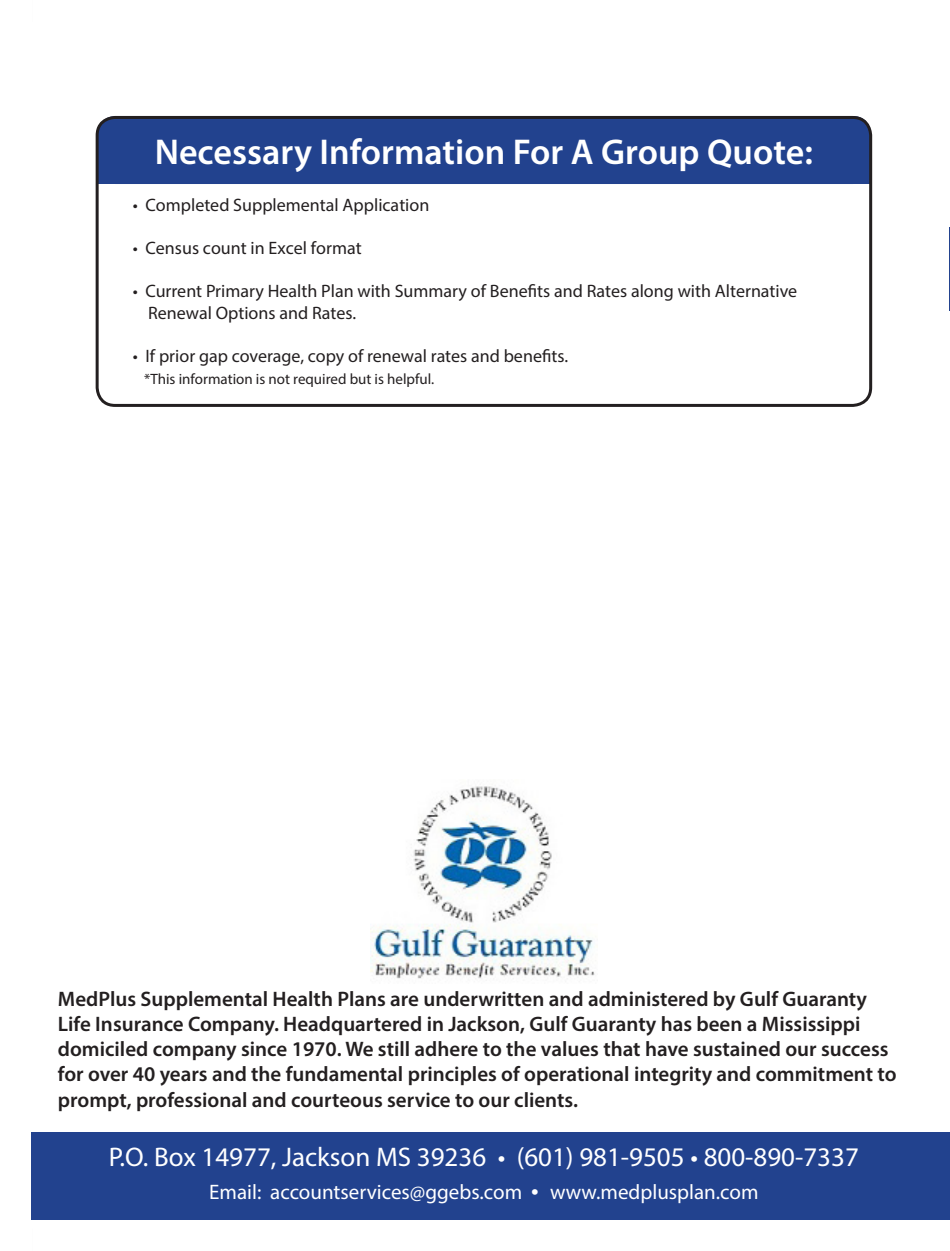
<style>
.page{position:relative;width:950px;height:1251px;background:#fff}
.page>*{position:absolute;margin:0;border:0;box-sizing:border-box;transform-origin:0 0}
.t1{font:600 36px "Myriad Pro";color:#fff}
.t2{font:27px "Myriad Pro";color:#fff}
.t3{font:600 21px/25.2px "Myriad Pro";color:#231f20}
.t4{font:21px "Myriad Pro";color:#fff}
.t5{font:18px/21.6px "Myriad Pro";color:#231f20}
.t6{font:15px "Myriad Pro";color:#231f20}
.s1{font-size:27px}
</style>
<div class="page">
<img style="left:370px;top:786px;width:225px;height:193px">
<div style="left:32px;top:1132px;width:918px;height:88px;background:#22428e"></div>
<hr style="left:949px;top:228px;width:1px;height:83px;background:#22428e">
<div style="left:97px;top:116px;width:773px;height:68px;background:#22428e;border-radius:18px"></div>
<div style="left:96px;top:116px;width:776px;height:291px;border:3px solid #231f20;border-radius:18px"></div>
<p class="t1" style="left:155px;top:129px;width:659px">Necessary Information For A Group Quote:</p>
<p class="t5" style="left:133px;top:194px;width:298px">• Completed Supplemental Application</p>
<p class="t5" style="left:133px;top:237px;width:230px">• Census count in Excel format</p>
<p class="t5" style="left:148px;top:280px;width:650px;text-indent:-15px">• Current Primary Health Plan with Summary of Benefits and Rates along with Alternative<br>Renewal Options and Rates.</p>
<p class="t5" style="left:133px;top:345px;width:437px">• If prior gap coverage, copy of renewal rates and benefits.</p>
<p class="t6" style="left:144px;top:370px;width:292px">*This information is not required but is helpful.</p>
<p class="t3" style="left:58px;top:986px;width:840px">MedPlus Supplemental Health Plans are underwritten and administered by Gulf Guaranty Life Insurance Company. Headquartered in Jackson, Gulf Guaranty has been a Mississippi domiciled company since 1970. We still adhere to the values that have sustained our success for over 40 years and the fundamental principles of operational integrity and commitment to prompt, professional and courteous service to our clients.</p>
<p class="t2" style="left:109px;top:1141px;width:751px">P.O. Box 14977, Jackson MS 39236 • (601) 981-9505 • 800-890-7337</p>
<p class="t4" style="left:209px;top:1179px;width:551px">Email: accountservices@ggebs.com <span class="s1">•</span> www.medplusplan.com</p>
</div>
